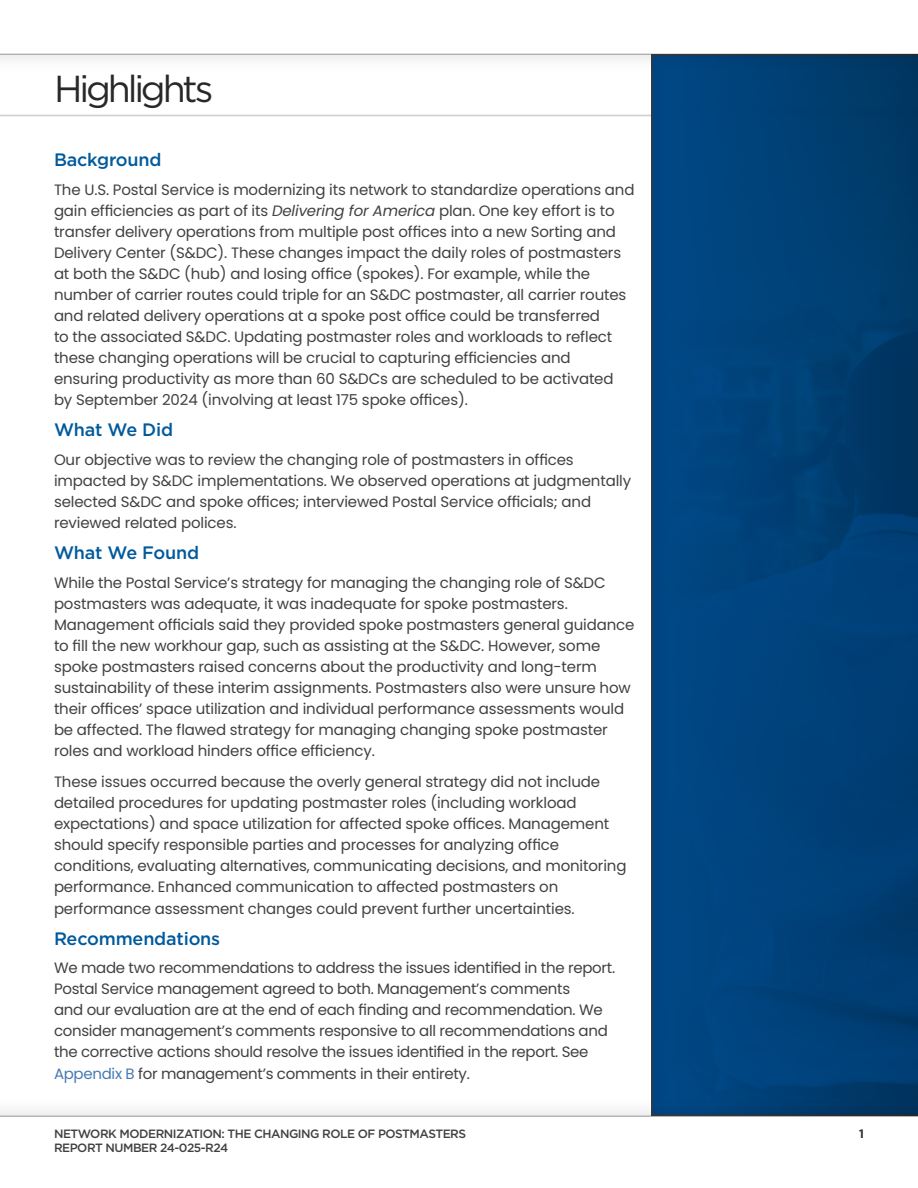
<style>
.page{position:relative;width:918px;height:1188px;background:#fff}
.page>*{position:absolute;margin:0;border:0;box-sizing:border-box;transform-origin:0 0}
.Section_Header{font:37.5px "Gotham";letter-spacing:-.08em;color:#292829}
.Text_H1{font:500 18px "Gotham";letter-spacing:-.01em;color:#005a9c}
.Body_Text{font:15px/21px "Poppins";letter-spacing:-.01em;color:#414042}
.t1{font:500 12px "Gotham";letter-spacing:-.04em;color:#414042}
.s1{font-style:italic}
.s2{color:#477ab2}
</style>
<div class="page">
<svg style="left:0;top:53px;width:638px;height:1px"></svg>
<svg style="left:0;top:1116px;width:638px;height:1px"></svg>
<div style="left:0;top:106px;width:918px;height:19px;background:#000;opacity:.2"></div>
<hr style="left:0;top:115px;width:915px;height:1px;background:#3e3e3e">
<hr style="left:0;top:116px;width:915px;height:1px;background:#3e3e3e">
<div style="left:638px;top:42px;width:280px;height:1076px;background:#fff"></div>
<img style="left:651px;top:54px;width:267px;height:1062px">
<h1 class="Section_Header" style="left:54px;top:68px;width:161px">Highlights</h1>
<h2 class="Text_H1" style="left:54px;top:150px;width:109px">Background</h2>
<p class="Body_Text" style="left:54px;top:179px;width:582px">The U.S. Postal Service is modernizing its network to standardize operations and gain efficiencies as part of its <span class="s1">Delivering for America</span> plan. One key effort is to transfer delivery operations from multiple post offices into a new Sorting and Delivery Center (S&amp;DC). These changes impact the daily roles of postmasters at both the S&amp;DC (hub) and losing office (spokes). For example, while the number of carrier routes could triple for an S&amp;DC postmaster, all carrier routes and related delivery operations at a spoke post office could be transferred<br>to the associated S&amp;DC. Updating postmaster roles and workloads to reflect these changing operations will be crucial to capturing efficiencies and ensuring productivity as more than 60 S&amp;DCs are scheduled to be activated by September 2024 (involving at least 175 spoke offices).</p>
<h2 class="Text_H1" style="left:54px;top:420px;width:121px">What We Did</h2>
<p class="Body_Text" style="left:54px;top:449px;width:579px">Our objective was to review the changing role of postmasters in offices impacted by S&amp;DC implementations. We observed operations at judgmentally selected S&amp;DC and spoke offices; interviewed Postal Service officials; and reviewed related polices.</p>
<h2 class="Text_H1" style="left:54px;top:543px;width:147px">What We Found</h2>
<p class="Body_Text" style="left:54px;top:572px;width:582px">While the Postal Service’s strategy for managing the changing role of S&amp;DC postmasters was adequate, it was inadequate for spoke postmasters.<br>Management officials said they provided spoke postmasters general guidance to fill the new workhour gap, such as assisting at the S&amp;DC. However, some spoke postmasters raised concerns about the productivity and long-term sustainability of these interim assignments. Postmasters also were unsure how their offices’ space utilization and individual performance assessments would be affected. The flawed strategy for managing changing spoke postmaster roles and workload hinders office efficiency.</p>
<p class="Body_Text" style="left:54px;top:771px;width:574px">These issues occurred because the overly general strategy did not include detailed procedures for updating postmaster roles (including workload expectations) and space utilization for affected spoke offices. Management should specify responsible parties and processes for analyzing office conditions, evaluating alternatives, communicating decisions, and monitoring performance. Enhanced communication to affected postmasters on performance assessment changes could prevent further uncertainties.</p>
<h2 class="Text_H1" style="left:54px;top:928px;width:168px">Recommendations</h2>
<p class="Body_Text" style="left:54px;top:957px;width:563px">We made two recommendations to address the issues identified in the report.<br>Postal Service management agreed to both. Management’s comments<br>and our evaluation are at the end of each finding and recommendation. We consider management’s comments responsive to all recommendations and the corrective actions should resolve the issues identified in the report. See <span class="s2">Appendix B</span> for management’s comments in their entirety.</p>
<p class="t1" style="left:54px;top:1127px;width:414px">NETWORK MODERNIZATION: THE CHANGING ROLE OF POSTMASTERS</p>
<p class="t1" style="left:859px;top:1127px;width:6px">1</p>
<p class="t1" style="left:54px;top:1141px;width:176px">REPORT NUMBER 24-025-R24</p>
</div>
